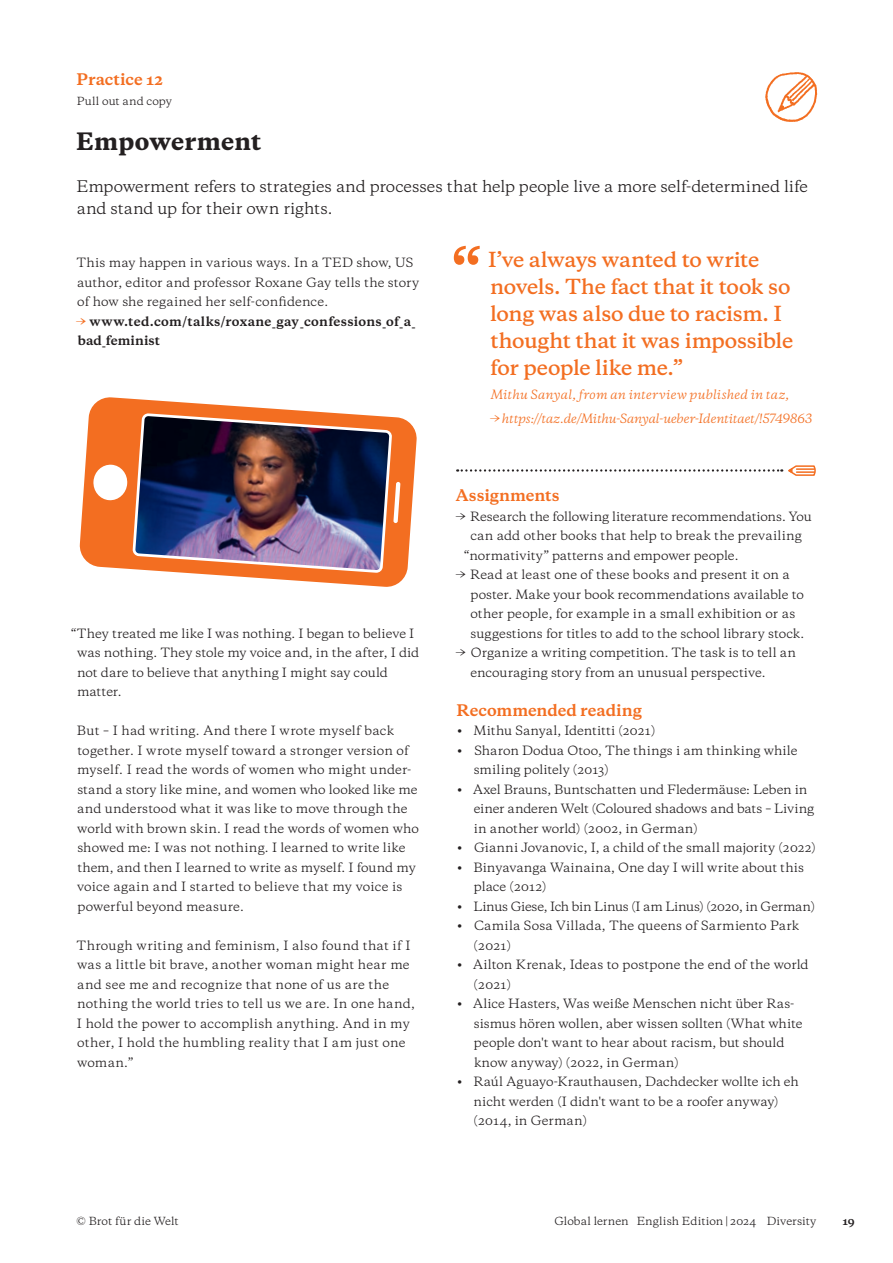
<style>
.page{position:relative;width:893px;height:1263px;background:#fff}
.page>*{position:absolute;margin:0;border:0;box-sizing:border-box;transform-origin:0 0}
.t1{font:600 60px "Galaxie Copernicus";color:#f36e21}
.t2{font:800 22.5px "Galaxie Copernicus";letter-spacing:.01em;color:#231f20}
.t3{font:600 19.5px/27px "Galaxie Copernicus";letter-spacing:-.02em;color:#f36e21}
.t4{font:15px/22.5px "Galaxie Copernicus";letter-spacing:-.015em;color:#231f20}
.t5{font:700 15px "Galaxie Copernicus";color:#f36e21}
.t6{font:12px/19.5px "Galaxie Copernicus";letter-spacing:.005em;color:#231f20}
.t7{font:700 12px/19.5px "Galaxie Copernicus";letter-spacing:.02em;color:#231f20}
.t8{font:italic 12px "Galaxie Copernicus";color:#f36e21}
.t9{font:12px "Galaxie Copernicus";letter-spacing:-.015em;color:#231f20}
.t10{font:italic 12px "Galaxie Copernicus";letter-spacing:.02em;color:#f36e21}
.t11{font:10.5px "Galaxie Copernicus";letter-spacing:.005em;color:#231f20}
.t12{font:700 10.5px "Galaxie Copernicus";color:#231f20}
.s1{color:#f36e21}
.s2{font-weight:700}
</style>
<div class="page">
<img style="left:765px;top:72px;width:53px;height:50px">
<svg style="left:457px;top:465px;width:359px;height:11px"></svg>
<svg style="left:79px;top:397px;width:338px;height:190px"></svg>
<img style="left:92px;top:412px;width:308px;height:162px">
<p class="t5" style="left:77px;top:69px;width:88px">Practice 12</p>
<p class="t11" style="left:77px;top:94px;width:97px">Pull out and copy</p>
<h2 class="t2" style="left:76px;top:126px;width:186px">Empowerment</h2>
<p class="t4" style="left:77px;top:175px;width:733px">Empowerment refers to strategies and processes that help people live a more self-determined life and stand up for their own rights.</p>
<p class="t6" style="left:76px;top:253px;width:344px">This may happen in various ways. In a TED show, US author, editor and professor Roxane Gay tells the story of how she regained her self-confidence.</p>
<p class="t7" style="left:76px;top:312px;width:341px"><span class="s1">→</span> www.ted.com/talks/roxane_gay_confessions_of_a_ bad_feminist</p>
<h1 class="t1" style="left:450px;top:233px;width:34px">“</h1>
<h3 class="t3" style="left:488px;top:246px;width:307px">I’ve always wanted to write novels. The fact that it took so long was also due to racism. I thought that it was impossible for people like me.”</h3>
<p class="t10" style="left:490px;top:386px;width:300px">Mithu Sanyal, from an interview published in taz,</p>
<p class="t8" style="left:490px;top:410px;width:324px">→ https://taz.de/Mithu-Sanyal-ueber-Identitaet/!5749863</p>
<p class="t6" style="left:77px;top:624px;width:344px;text-indent:-6px">“They treated me like I was nothing. I began to believe I was nothing. They stole my voice and, in the after, I did not dare to believe that anything I might say could matter.</p>
<p class="t6" style="left:77px;top:721px;width:343px">But – I had writing. And there I wrote myself back together. I wrote myself toward a stronger version of myself. I read the words of women who might under&shy;stand a story like mine, and women who looked like me and understood what it was like to move through the world with brown skin. I read the words of women who showed me: I was not nothing. I learned to write like them, and then I learned to write as myself. I found my voice again and I started to believe that my voice is powerful beyond measure.</p>
<p class="t6" style="left:76px;top:936px;width:340px">Through writing and feminism, I also found that if I was a little bit brave, another woman might hear me and see me and recognize that none of us are the nothing the world tries to tell us we are. In one hand, I hold the power to accomplish anything. And in my other, I hold the humbling reality that I am just one woman.”</p>
<p class="t5" style="left:456px;top:486px;width:105px">Assignments</p>
<p class="t6" style="left:455px;top:507px;width:358px">→ Research the following literature recommendations. You</p>
<p class="t6" style="left:470px;top:526px;width:333px">can add other books that help to break the prevailing</p>
<p class="t6" style="left:464px;top:546px;width:276px">“normativity” patterns and empower people.</p>
<p class="t6" style="left:470px;top:565px;width:335px;text-indent:-15px">→ Read at least one of these books and present it on a poster. Make your book recommendations available to other people, for example in a small exhibition or as suggestions for titles to add to the school library stock.</p>
<p class="t6" style="left:470px;top:643px;width:327px;text-indent:-15px">→ Organize a writing competition. The task is to tell an encouraging story from an unusual perspective.</p>
<p class="t5" style="left:457px;top:700px;width:187px">Recommended reading</p>
<p class="t6" style="left:457px;top:721px;width:200px"><span class="s2">•</span> Mithu Sanyal, Identitti (2021)</p>
<p class="t6" style="left:474px;top:741px;width:325px;text-indent:-17px"><span class="s2">•</span> Sharon Dodua Otoo, The things i am thinking while smiling politely (2013)</p>
<p class="t6" style="left:474px;top:780px;width:342px;text-indent:-17px"><span class="s2">•</span> Axel Brauns, Buntschatten und Fledermäuse: Leben in einer anderen Welt (Coloured shadows and bats – Living in another world) (2002, in German)</p>
<p class="t6" style="left:457px;top:838px;width:360px"><span class="s2">•</span> Gianni Jovanovic, I, a child of the small majority (2022)</p>
<p class="t6" style="left:474px;top:858px;width:332px;text-indent:-17px"><span class="s2">•</span> Binyavanga Wainaina, One day I will write about this place (2012)</p>
<p class="t9" style="left:457px;top:898px;width:359px"><span class="s2">•</span> Linus Giese, Ich bin Linus (I am Linus) (2020, in German)</p>
<p class="t6" style="left:474px;top:916px;width:327px;text-indent:-16px"><span class="s2">•</span> Camila Sosa Villada, The queens of Sarmiento Park (2021)</p>
<p class="t6" style="left:474px;top:955px;width:337px;text-indent:-16px"><span class="s2">•</span> Ailton Krenak, Ideas to postpone the end of the world (2021)</p>
<p class="t6" style="left:474px;top:994px;width:330px;text-indent:-17px"><span class="s2">•</span> Alice Hasters, Was weiße Menschen nicht über Ras&shy;sismus hören wollen, aber wissen sollten (What white people don't want to hear about racism, but should know anyway) (2022, in German)</p>
<p class="t6" style="left:474px;top:1072px;width:327px;text-indent:-16px"><span class="s2">•</span> Raúl Aguayo-Krauthausen, Dachdecker wollte ich eh nicht werden (I didn't want to be a roofer anyway) (2014, in German)</p>
<p class="t11" style="left:77px;top:1214px;width:104px">© Brot für die Welt</p>
<p class="t11" style="left:554px;top:1214px;width:264px">Global lernen English Edition | 2024 Diversity</p>
<p class="t12" style="left:842px;top:1214px;width:14px">19</p>
</div>
